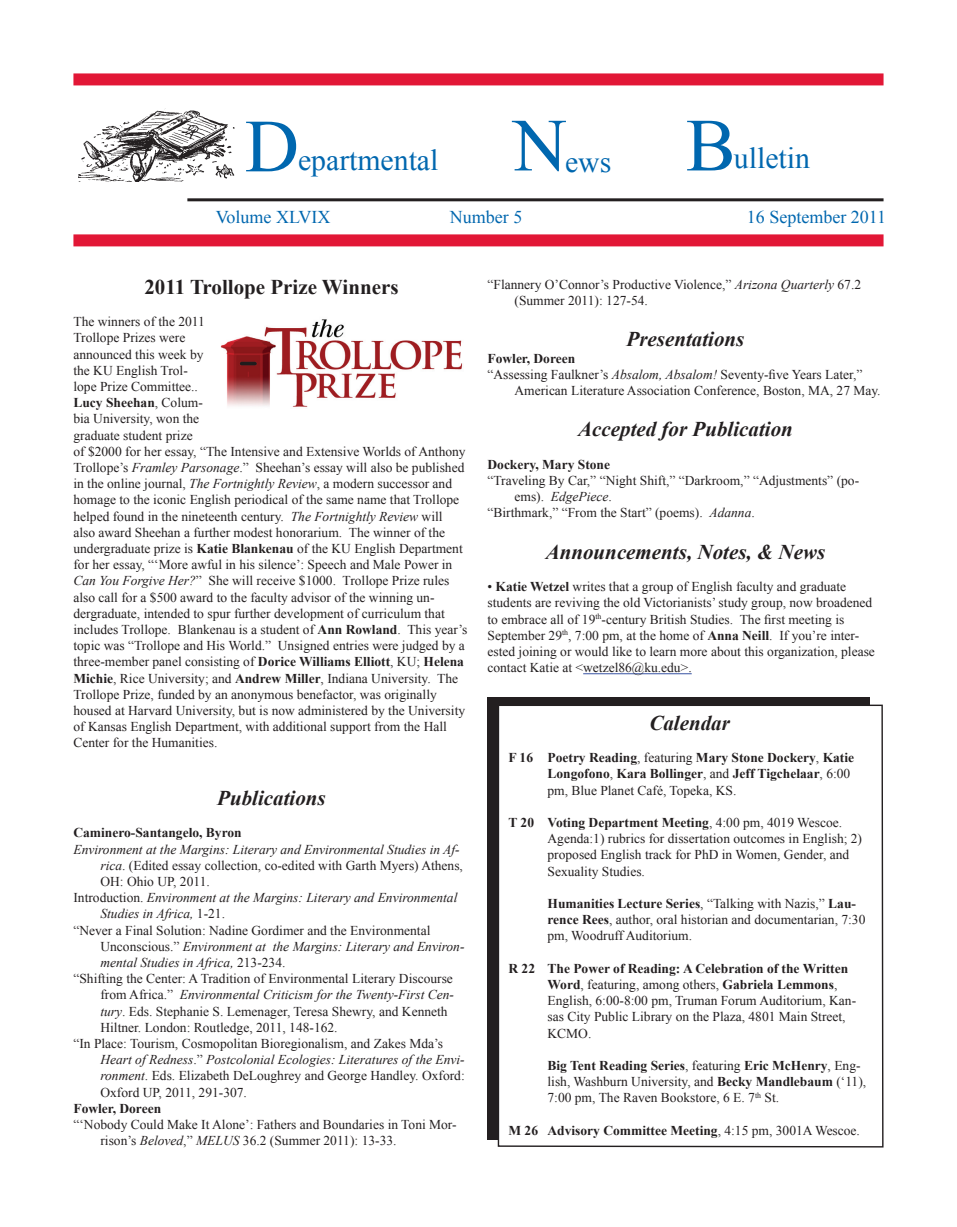
<style>
.page{position:relative;width:957px;height:1227px;background:#fff}
.page>*{position:absolute;margin:0;border:0;box-sizing:border-box;transform-origin:0 0}
.t1{font:75px "Times New Roman";color:#0067af}
.t2{font:29.7px "Times New Roman";color:#0067af}
.t3{font:italic 700 21px "Times New Roman";color:#231f20}
.t4{font:700 21px "Times New Roman";color:#231f20}
.t5{font:18px "Times New Roman";color:#0067af}
.t6{font:13.5px/16.2px "Times New Roman";color:#231f20}
.t7{font:italic 13.5px "Times New Roman";color:#231f20}
.t8{font:700 13.5px/16.2px "Times New Roman";color:#231f20}
.s1{font-weight:700}
.s2{font-style:italic}
.s3{font-style:normal}
.s4{font-weight:400}
</style>
<div class="page">
<div style="left:487px;top:697px;width:382px;height:442px;background:#231f20"></div>
<div style="left:497px;top:704px;width:387px;height:444px;background:#fff"></div>
<div style="left:73px;top:73px;width:810px;height:12px;background:#e21736"></div>
<hr style="left:187px;top:198px;width:696px;height:3px;background:#231f20">
<div style="left:73px;top:234px;width:810px;height:12px;background:#e21736"></div>
<img style="left:78px;top:109px;width:156px;height:73px">
<hr style="left:583px;top:673px;width:109px;height:1px;background:#3853a3">
<img style="left:220px;top:319px;width:243px;height:88px">
<h1 class="t1" style="left:245px;top:96px;width:56px">D</h1>
<h1 class="t1" style="left:513px;top:95px;width:56px">N</h1>
<h1 class="t1" style="left:686px;top:95px;width:52px">B</h1>
<h2 class="t2" style="left:298px;top:140px;width:142px">epartmental</h2>
<h2 class="t2" style="left:565px;top:142px;width:48px">ews</h2>
<h2 class="t2" style="left:734px;top:138px;width:77px">ulletin</h2>
<h3 class="t5" style="left:216px;top:205px;width:116px">Volume XLVIX</h3>
<h3 class="t5" style="left:450px;top:205px;width:74px">Number 5</h3>
<h3 class="t5" style="left:747px;top:205px;width:141px">16 September 2011</h3>
<h3 class="t4" style="left:144px;top:272px;width:256px">2011 Trollope Prize Winners</h3>
<p class="t6" style="left:73px;top:313px;width:396px">The winners of the 2011<br>Trollope Prizes were<br>announced this week by<br>the KU English Trol-<br>lope Prize Committee..<br><span class="s1">Lucy Sheehan</span>, Colum-<br>bia University, won the<br>graduate student prize<br>of $2000 for her essay, “The Intensive and Extensive Worlds of Anthony Trollope’s <span class="s2">Framley Parsonage</span>.” Sheehan’s essay will also be published in the online journal, <span class="s2">The Fortnightly Review</span>, a modern successor and homage to the iconic English periodical of the same name that Trollope helped found in the nineteenth century. <span class="s2">The Fortnightly Review</span> will also award Sheehan a further modest honorarium. The winner of the undergraduate prize is <span class="s1">Katie Blankenau</span> of the KU English Department for her essay, “‘More awful in his silence’: Speech and Male Power in <span class="s2">Can You Forgive Her?</span>” She will receive $1000. Trollope Prize rules also call for a $500 award to the faculty advisor of the winning un&shy;dergraduate, intended to spur further development of curriculum that includes Trollope. Blankenau is a student of <span class="s1">Ann Rowland</span>. This year’s topic was “Trollope and His World.” Unsigned entries were judged by a three-member panel consisting of <span class="s1">Dorice Williams Elliott</span>, KU; <span class="s1">Helena Michie</span>, Rice University; and <span class="s1">Andrew Miller</span>, Indiana University. The Trollope Prize, funded by an anonymous benefactor, was originally housed at Harvard University, but is now administered by the University of Kansas English Department, with additional support from the Hall Center for the Humanities.</p>
<h3 class="t3" style="left:217px;top:783px;width:110px">Publications</h3>
<p class="t8" style="left:73px;top:824px;width:170px">Caminero-Santangelo, Byron</p>
<p class="t7" style="left:73px;top:840px;width:388px">Environment at the Margins: Literary and Environmental Studies in Af-</p>
<p class="t6" style="left:100px;top:857px;width:364px"><span class="s2">rica</span>. (Edited essay collection, co-edited with Garth Myers) Athens,</p>
<p class="t6" style="left:100px;top:873px;width:111px">OH: Ohio UP, 2011.</p>
<p class="t7" style="left:73px;top:888px;width:385px"><span class="s3">Introduction.</span> Environment at the Margins: Literary and Environmental</p>
<p class="t7" style="left:100px;top:904px;width:126px">Studies in Africa, <span class="s3">1-21.</span></p>
<p class="t6" style="left:73px;top:922px;width:358px">“Never a Final Solution: Nadine Gordimer and the Environmental</p>
<p class="t7" style="left:100px;top:937px;width:366px"><span class="s3">Unconscious.”</span> Environment at the Margins: Literary and Environ-</p>
<p class="t7" style="left:100px;top:953px;width:186px">mental Studies in Africa, <span class="s3">213-234.</span></p>
<p class="t6" style="left:73px;top:970px;width:381px">“Shifting the Center: A Tradition of Environmental Literary Discourse</p>
<p class="t7" style="left:100px;top:985px;width:355px"><span class="s3">from Africa.”</span> Environmental Criticism for the Twenty-First Cen-</p>
<p class="t6" style="left:100px;top:1003px;width:349px"><span class="s2">tury</span>. Eds. Stephanie S. Lemenager, Teresa Shewry, and Kenneth</p>
<p class="t6" style="left:100px;top:1019px;width:239px">Hiltner. London: Routledge, 2011, 148-162.</p>
<p class="t6" style="left:73px;top:1035px;width:371px">“In Place: Tourism, Cosmopolitan Bioregionalism, and Zakes Mda’s</p>
<p class="t7" style="left:100px;top:1050px;width:366px">Heart of Redness<span class="s3">.”</span> Postcolonial Ecologies: Literatures of the Envi-</p>
<p class="t6" style="left:100px;top:1067px;width:366px"><span class="s2">ronment</span>. Eds. Elizabeth DeLoughrey and George Handley. Oxford:</p>
<p class="t6" style="left:100px;top:1084px;width:148px">Oxford UP, 2011, 291-307.</p>
<p class="t8" style="left:73px;top:1100px;width:89px">Fowler, Doreen</p>
<p class="t6" style="left:100px;top:1116px;width:358px;text-indent:-27px">“‘Nobody Could Make It Alone’: Fathers and Boundaries in Toni Mor&shy;rison’s <span class="s2">Beloved</span>,” <span class="s2">MELUS</span> 36.2 (Summer 2011): 13-33.</p>
<p class="t6" style="left:514px;top:276px;width:348px;text-indent:-27px">“Flannery O’Connor’s Productive Violence,” <span class="s2">Arizona Quarterly</span> 67.2 (Summer 2011): 127-54.</p>
<h3 class="t3" style="left:627px;top:325px;width:119px">Presentations</h3>
<p class="t8" style="left:487px;top:350px;width:89px">Fowler, Doreen</p>
<p class="t6" style="left:487px;top:366px;width:377px">“Assessing Faulkner’s <span class="s2">Absalom, Absalom!</span> Seventy-five Years Later,”</p>
<p class="t6" style="left:514px;top:382px;width:368px">American Literature Association Conference, Boston, MA, 27 May.</p>
<h3 class="t3" style="left:578px;top:415px;width:216px">Accepted for Publication</h3>
<p class="t8" style="left:487px;top:456px;width:124px">Dockery, Mary Stone</p>
<p class="t6" style="left:487px;top:472px;width:373px">“Traveling By Car,” “Night Shift,” “Darkroom,” “Adjustments” (po-</p>
<p class="t7" style="left:514px;top:487px;width:99px"><span class="s3">ems).</span> EdgePiece<span class="s3">.</span></p>
<p class="t6" style="left:487px;top:505px;width:269px">“Birthmark,” “From the Start” (poems). <span class="s2">Adanna</span>.</p>
<h3 class="t3" style="left:546px;top:537px;width:281px">Announcements, Notes, &amp; News</h3>
<p class="t6" style="left:487px;top:578px;width:389px">• <span class="s1">Katie Wetzel</span> writes that a group of English faculty and graduate students are reviving the old Victorianists’ study group, now broadened to embrace all of 19<sup>th</sup>-century British Studies. The first meeting is September 29<sup>th</sup>, 7:00 pm, at the home of <span class="s1">Anna Neill</span>. If you’re inter&shy;ested joining or would like to learn more about this organization, please contact Katie at &lt;wetzel86@ku.edu&gt;.</p>
<h3 class="t3" style="left:649px;top:708px;width:82px">Calendar</h3>
<p class="t8" style="left:547px;top:749px;width:308px;text-indent:-39px">F 16 Poetry Reading<span class="s4">, featuring</span> Mary Stone Dockery<span class="s4">,</span> Katie<br>Longofono<span class="s4">,</span> Kara Bollinger<span class="s4">, and</span> Jeff Tigchelaar<span class="s4">, 6:00 pm, Blue Planet Café, Topeka, KS.</span></p>
<p class="t6" style="left:547px;top:814px;width:316px;text-indent:-39px"><span class="s1">T 20 Voting Department Meeting</span>, 4:00 pm, 4019 Wescoe.<br>Agenda:1) rubrics for dissertation outcomes in English; 2) proposed English track for PhD in Women, Gender, and Sexuality Studies.</p>
<p class="t6" style="left:547px;top:895px;width:319px"><span class="s1">Humanities Lecture Series</span>, “Talking with Nazis,” <span class="s1">Lau&shy;rence Rees</span>, author, oral historian and documentarian, 7:30 pm, Woodruff Auditorium.</p>
<p class="t6" style="left:547px;top:960px;width:310px;text-indent:-39px"><span class="s1">R 22 The Power of Reading: A Celebration of the Written Word</span>, featuring, among others, <span class="s1">Gabriela Lemmons</span>, English, 6:00-8:00 pm, Truman Forum Auditorium, Kan&shy;sas City Public Library on the Plaza, 4801 Main Street, KCMO.</p>
<p class="t6" style="left:547px;top:1057px;width:320px"><span class="s1">Big Tent Reading Series</span>, featuring <span class="s1">Eric McHenry</span>, Eng&shy;lish, Washburn University, and <span class="s1">Becky Mandlebaum</span> (‘11),<br>7:00 pm, The Raven Bookstore, 6 E. 7<sup>th</sup> St.</p>
<p class="t8" style="left:508px;top:1122px;width:353px">M 26 Advisory Committee Meeting<span class="s4">, 4:15 pm, 3001A Wescoe.</span></p>
</div>
